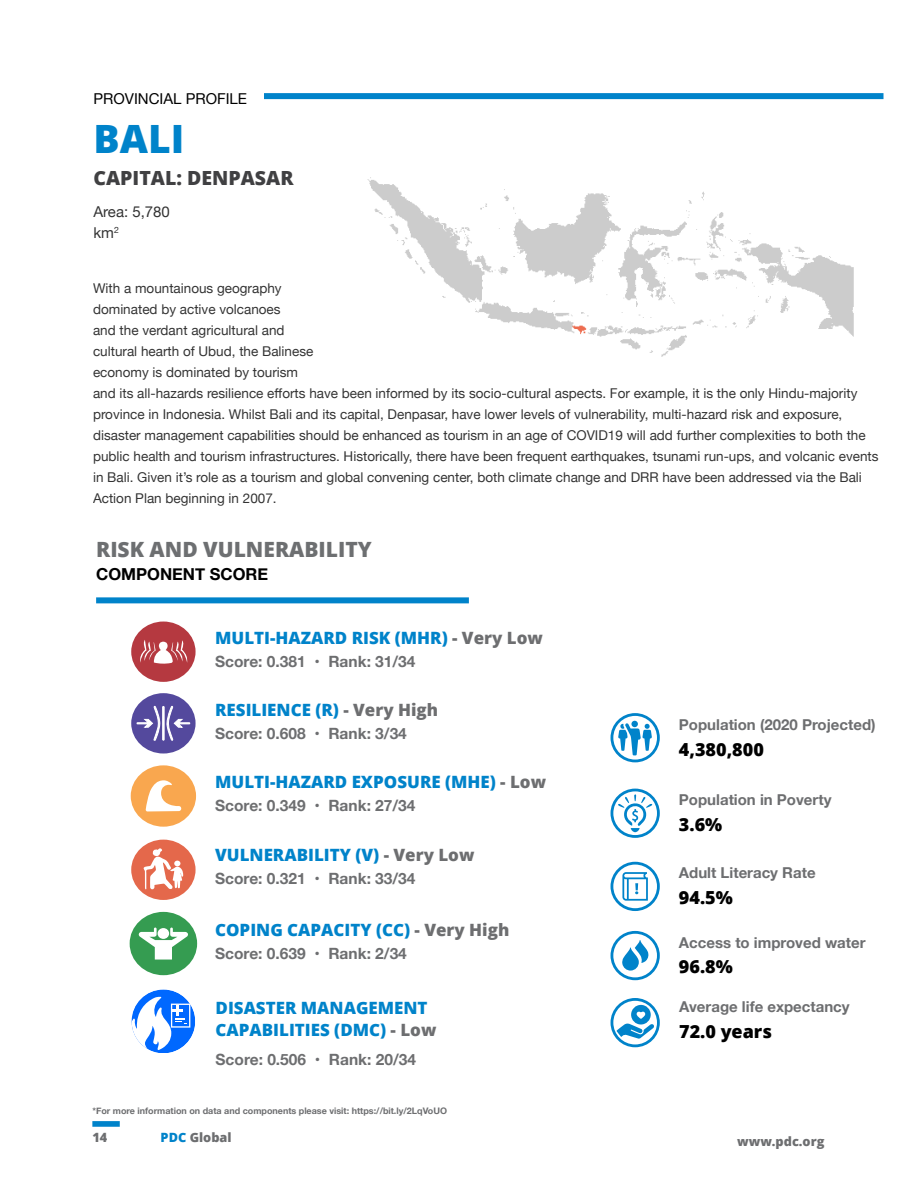
<style>
.page{position:relative;width:918px;height:1188px;background:#fff}
.page>*{position:absolute;margin:0;border:0;box-sizing:border-box;transform-origin:0 0}
.t1{font:800 39px "Open Sans";color:#0083ca}
.t2{font:800 21px "Open Sans";color:#6d6f71}
.t3{font:800 19.5px "Open Sans";color:#404042}
.t4{font:800 18px "Open Sans";color:#000}
.t5{font:800 16.95px/22.5px "Open Sans";color:#0083ca}
.t6{font:700 16.5px "Helvetica Neue";color:#000}
.t7{font:700 15.45px "Helvetica Neue";color:#6d6e70}
.t8{font:700 15px "Helvetica Neue";color:#6d6e70}
.t9{font:15px/21px "Helvetica Neue";color:#000}
.t10{font:13.5px/21px "Helvetica Neue";color:#000}
.t11{font:800 12.75px "Open Sans";color:#6d6e70}
.t12{font:700 9px "Helvetica Neue";color:#6d6e70}
.s1{color:#6d6e70}
.s2{color:#0083ca}
</style>
<div class="page">
<div style="left:264px;top:93px;width:620px;height:6px;background:#0083ca"></div>
<div style="left:92px;top:1121px;width:28px;height:6px;background:#0083ca"></div>
<svg style="left:611px;top:862px;width:49px;height:49px"></svg>
<svg style="left:611px;top:789px;width:49px;height:49px"></svg>
<svg style="left:611px;top:998px;width:49px;height:49px"></svg>
<svg style="left:611px;top:931px;width:49px;height:49px"></svg>
<svg style="left:611px;top:713px;width:49px;height:49px"></svg>
<div style="left:131px;top:622px;width:65px;height:60px;background:#b53940;border-radius:50%"></div>
<svg style="left:140px;top:640px;width:47px;height:24px"></svg>
<svg style="left:131px;top:693px;width:65px;height:61px"></svg>
<div style="left:131px;top:765px;width:65px;height:62px;background:#f9a74f;border-radius:50%"></div>
<svg style="left:146px;top:780px;width:35px;height:31px"></svg>
<div style="left:131px;top:840px;width:65px;height:60px;background:#e4684b;border-radius:50%"></div>
<svg style="left:143px;top:848px;width:40px;height:41px"></svg>
<div style="left:130px;top:912px;width:67px;height:63px;background:#359c51;border-radius:50%"></div>
<svg style="left:139px;top:928px;width:49px;height:32px"></svg>
<svg style="left:132px;top:989px;width:63px;height:64px"></svg>
<img style="left:367px;top:177px;width:487px;height:180px">
<div style="left:96px;top:597px;width:373px;height:6px;background:#0083ca"></div>
<p class="t9" style="left:94px;top:89px;width:155px">PROVINCIAL PROFILE</p>
<h1 class="t1" style="left:94px;top:123px;width:92px">BALI</h1>
<h3 class="t3" style="left:94px;top:170px;width:202px">CAPITAL: DENPASAR</h3>
<p class="t9" style="left:93px;top:202px;width:78px">Area: 5,780 km<sup>2</sup></p>
<p class="t10" style="left:93px;top:279px;width:787px">With a mountainous geography<br>dominated by active volcanoes<br>and the verdant agricultural and<br>cultural hearth of Ubud, the Balinese<br>economy is dominated by tourism<br>and its all-hazards resilience efforts have been informed by its socio-cultural aspects. For example, it is the only Hindu-majority province in Indonesia. Whilst Bali and its capital, Denpasar, have lower levels of vulnerability, multi-hazard risk and exposure, disaster management capabilities should be enhanced as tourism in an age of COVID19 will add further complexities to both the public health and tourism infrastructures. Historically, there have been frequent earthquakes, tsunami run-ups, and volcanic events in Bali. Given it’s role as a tourism and global convening center, both climate change and DRR have been addressed via the Bali Action Plan beginning in 2007.</p>
<h2 class="t2" style="left:96px;top:541px;width:277px">RISK AND VULNERABILITY</h2>
<p class="t6" style="left:96px;top:567px;width:174px">COMPONENT SCORE</p>
<p class="t5" style="left:215px;top:628px;width:329px">MULTI-HAZARD RISK (MHR) <span class="s1">- Very Low</span></p>
<p class="t7" style="left:215px;top:650px;width:202px">Score: 0.381 • Rank: 31/34</p>
<p class="t5" style="left:215px;top:700px;width:225px">RESILIENCE (R) <span class="s1">- Very High</span></p>
<p class="t7" style="left:215px;top:721px;width:193px">Score: 0.608 • Rank: 3/34</p>
<p class="t5" style="left:215px;top:773px;width:333px">MULTI-HAZARD EXPOSURE (MHE) <span class="s1">- Low</span></p>
<p class="t7" style="left:215px;top:794px;width:202px">Score: 0.349 • Rank: 27/34</p>
<p class="t5" style="left:215px;top:845px;width:261px">VULNERABILITY (V) <span class="s1">- Very Low</span></p>
<p class="t7" style="left:215px;top:867px;width:202px">Score: 0.321 • Rank: 33/34</p>
<p class="t5" style="left:215px;top:920px;width:296px">COPING CAPACITY (CC) <span class="s1">- Very High</span></p>
<p class="t7" style="left:215px;top:942px;width:193px">Score: 0.639 • Rank: 2/34</p>
<p class="t5" style="left:216px;top:998px;width:222px">DISASTER MANAGEMENT<br>CAPABILITIES (DMC) <span class="s1">- Low</span></p>
<p class="t7" style="left:216px;top:1048px;width:202px">Score: 0.506 • Rank: 20/34</p>
<p class="t12" style="left:92px;top:1103px;width:356px">*For more information on data and components please visit: https://bit.ly/2LqVoUO</p>
<p class="t8" style="left:679px;top:719px;width:198px">Population (2020 Projected)</p>
<h3 class="t4" style="left:679px;top:742px;width:86px">4,380,800</h3>
<p class="t8" style="left:679px;top:794px;width:154px">Population in Poverty</p>
<h3 class="t4" style="left:679px;top:817px;width:45px">3.6%</h3>
<p class="t8" style="left:679px;top:867px;width:138px">Adult Literacy Rate</p>
<h3 class="t4" style="left:679px;top:890px;width:55px">94.5%</h3>
<p class="t8" style="left:679px;top:937px;width:188px">Access to improved water</p>
<h3 class="t4" style="left:679px;top:959px;width:55px">96.8%</h3>
<p class="t8" style="left:679px;top:1001px;width:172px">Average life expectancy</p>
<h3 class="t4" style="left:679px;top:1024px;width:94px">72.0 years</h3>
<p class="t11" style="left:92px;top:1132px;width:16px">14</p>
<p class="t11" style="left:161px;top:1132px;width:72px"><span class="s2">PDC</span> Global</p>
<p class="t11" style="left:737px;top:1136px;width:89px">www.pdc.org</p>
</div>
